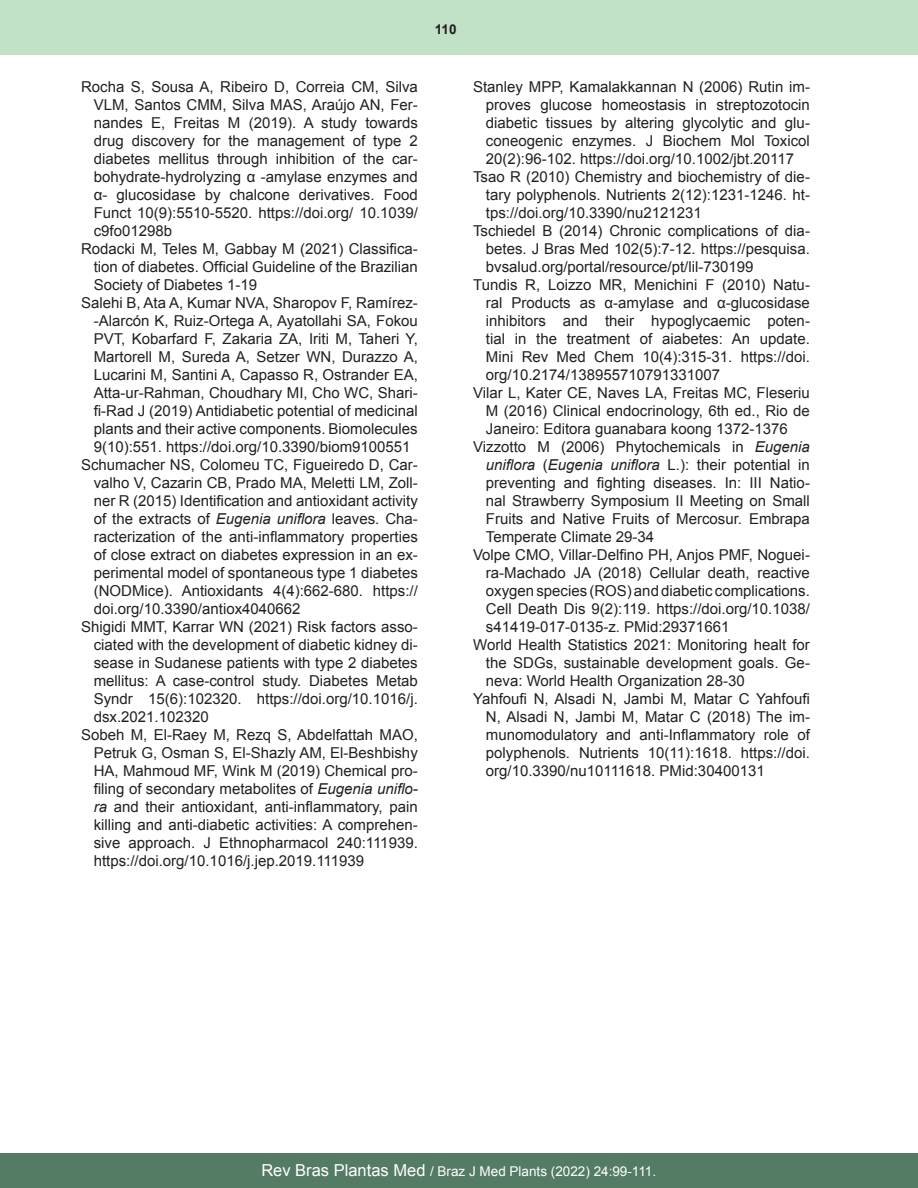
<style>
.page{position:relative;width:918px;height:1188px;background:#fff}
.page>*{position:absolute;margin:0;border:0;box-sizing:border-box;transform-origin:0 0}
.t1{font:15px/18px "Arial";color:#231f20;text-align:justify}
.t2{font:13.5px "Arial";color:#fff}
.t3{font:700 13.5px "Arial";color:#231f20}
.s1{font-style:italic}
.s2{font-size:16.5px}
</style>
<div class="page">
<div style="left:0;top:0;width:918px;height:55px;background:#c1e2c7"></div>
<div style="left:0;top:1153px;width:918px;height:35px;background:#547b63"></div>
<p class="t3" style="left:435px;top:20px;width:23px">110</p>
<p class="t1" style="left:94px;top:78px;width:326px;text-indent:-13px">Rocha S, Sousa A, Ribeiro D, Correia CM, Silva VLM, Santos CMM, Silva MAS, Araújo AN, Fer&shy;nandes E, Freitas M (2019). A study towards drug discovery for the management of type 2 diabetes mellitus through inhibition of the car&shy;bohydrate-hydrolyzing α -amylase enzymes and α- glucosidase by chalcone derivatives. Food Funct 10(9):5510-5520. https://doi.org/ 10.1039/ c9fo01298b</p>
<p class="t1" style="left:94px;top:240px;width:326px;text-indent:-13px">Rodacki M, Teles M, Gabbay M (2021) Classifica&shy;tion of diabetes. Official Guideline of the Brazilian Society of Diabetes 1-19</p>
<p class="t1" style="left:94px;top:294px;width:326px;text-indent:-13px">Salehi B, Ata A, Kumar NVA, Sharopov F, Ramírez--Alarcón K, Ruiz-Ortega A, Ayatollahi SA, Fokou PVT, Kobarfard F, Zakaria ZA, Iriti M, Taheri Y, Martorell M, Sureda A, Setzer WN, Durazzo A, Lucarini M, Santini A, Capasso R, Ostrander EA, Atta-ur-Rahman, Choudhary MI, Cho WC, Shari&shy;fi-Rad J (2019) Antidiabetic potential of medicinal plants and their active components. Biomolecules 9(10):551. https://doi.org/10.3390/biom9100551</p>
<p class="t1" style="left:94px;top:456px;width:326px;text-indent:-13px">Schumacher NS, Colomeu TC, Figueiredo D, Car&shy;valho V, Cazarin CB, Prado MA, Meletti LM, Zoll&shy;ner R (2015) Identification and antioxidant activity of the extracts of <span class="s1">Eugenia uniflora</span> leaves. Cha&shy;racterization of the anti-inflammatory properties of close extract on diabetes expression in an ex&shy;perimental model of spontaneous type 1 diabetes (NODMice). Antioxidants 4(4):662-680. https:// doi.org/10.3390/antiox4040662</p>
<p class="t1" style="left:94px;top:618px;width:326px;text-indent:-13px">Shigidi MMT, Karrar WN (2021) Risk factors asso&shy;ciated with the development of diabetic kidney di&shy;sease in Sudanese patients with type 2 diabetes mellitus: A case-control study. Diabetes Metab Syndr 15(6):102320. https://doi.org/10.1016/j. dsx.2021.102320</p>
<p class="t1" style="left:94px;top:726px;width:326px;text-indent:-13px">Sobeh M, El-Raey M, Rezq S, Abdelfattah MAO, Petruk G, Osman S, El-Shazly AM, El-Beshbishy HA, Mahmoud MF, Wink M (2019) Chemical pro&shy;filing of secondary metabolites of <span class="s1">Eugenia uniflo&shy;ra</span> and their antioxidant, anti-inflammatory, pain killing and anti-diabetic activities: A comprehen&shy;sive approach. J Ethnopharmacol 240:111939. https://doi.org/10.1016/j.jep.2019.111939</p>
<p class="t1" style="left:486px;top:78px;width:326px;text-indent:-13px">Stanley MPP, Kamalakkannan N (2006) Rutin im&shy;proves glucose homeostasis in streptozotocin diabetic tissues by altering glycolytic and glu&shy;coneogenic enzymes. J Biochem Mol Toxicol 20(2):96-102. https://doi.org/10.1002/jbt.20117</p>
<p class="t1" style="left:486px;top:168px;width:326px;text-indent:-13px">Tsao R (2010) Chemistry and biochemistry of die&shy;tary polyphenols. Nutrients 2(12):1231-1246. ht&shy;tps://doi.org/10.3390/nu2121231</p>
<p class="t1" style="left:486px;top:222px;width:326px;text-indent:-13px">Tschiedel B (2014) Chronic complications of dia&shy;betes. J Bras Med 102(5):7-12. https://pesquisa. bvsalud.org/portal/resource/pt/lil-730199</p>
<p class="t1" style="left:486px;top:276px;width:326px;text-indent:-13px">Tundis R, Loizzo MR, Menichini F (2010) Natu&shy;ral Products as α-amylase and α-glucosidase inhibitors and their hypoglycaemic poten&shy;tial in the treatment of aiabetes: An update.<br>Mini Rev Med Chem 10(4):315-31. https://doi. org/10.2174/138955710791331007</p>
<p class="t1" style="left:486px;top:384px;width:326px;text-indent:-13px">Vilar L, Kater CE, Naves LA, Freitas MC, Fleseriu M (2016) Clinical endocrinology, 6th ed., Rio de Janeiro: Editora guanabara koong 1372-1376</p>
<p class="t1" style="left:486px;top:438px;width:326px;text-indent:-13px">Vizzotto M (2006) Phytochemicals in <span class="s1">Eugenia uniflora</span> (<span class="s1">Eugenia uniflora</span> L.): their potential in preventing and fighting diseases. In: III Natio&shy;nal Strawberry Symposium II Meeting on Small Fruits and Native Fruits of Mercosur. Embrapa Temperate Climate 29-34</p>
<p class="t1" style="left:486px;top:546px;width:326px;text-indent:-13px">Volpe CMO, Villar-Delfino PH, Anjos PMF, Noguei&shy;ra-Machado JA (2018) Cellular death, reactive oxygen species (ROS) and diabetic complications.<br>Cell Death Dis 9(2):119. https://doi.org/10.1038/ s41419-017-0135-z. PMid:29371661</p>
<p class="t1" style="left:486px;top:636px;width:326px;text-indent:-13px">World Health Statistics 2021: Monitoring healt for the SDGs, sustainable development goals. Ge&shy;neva: World Health Organization 28-30</p>
<p class="t1" style="left:486px;top:690px;width:326px;text-indent:-13px">Yahfoufi N, Alsadi N, Jambi M, Matar C Yahfoufi N, Alsadi N, Jambi M, Matar C (2018) The im&shy;munomodulatory and anti-Inflammatory role of polyphenols. Nutrients 10(11):1618. https://doi. org/10.3390/nu10111618. PMid:30400131</p>
<p class="t2" style="left:261px;top:1162px;width:396px"><span class="s2">Rev Bras Plantas Med</span> / Braz J Med Plants (2022) 24:99-111.</p>
</div>
